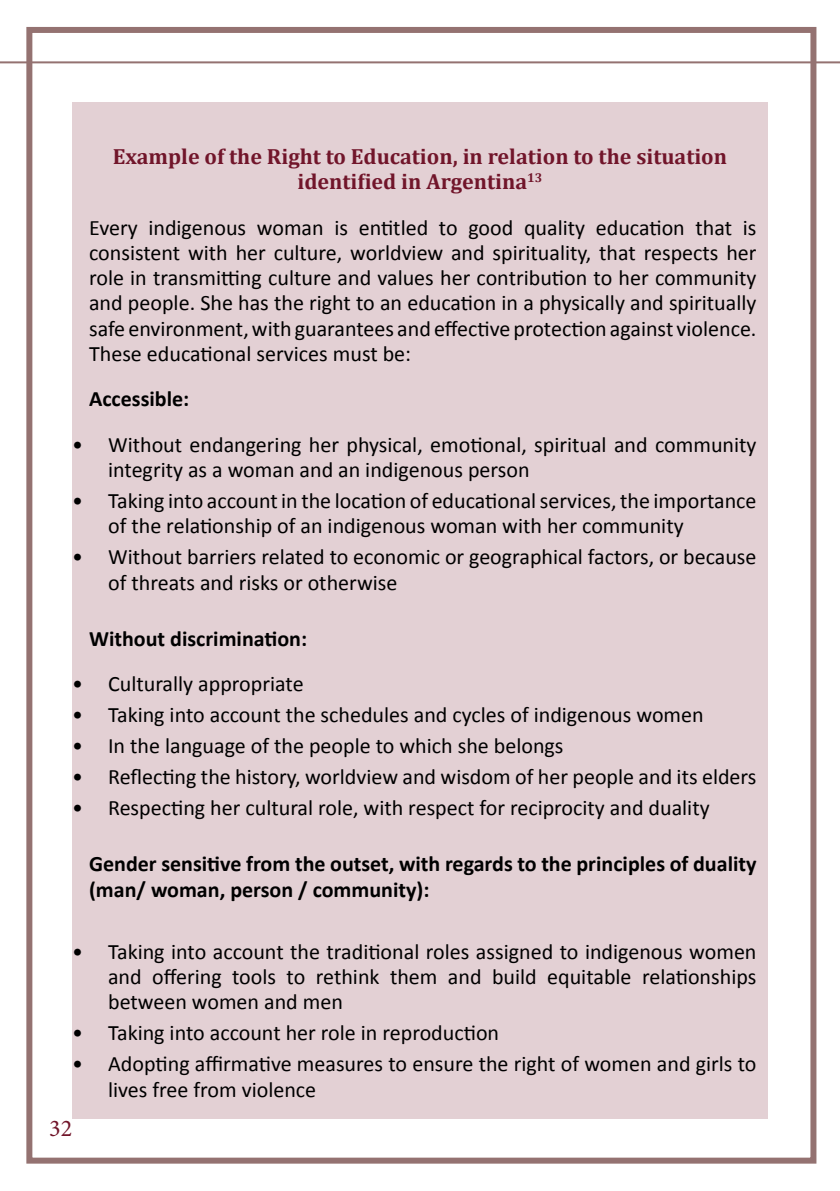
<style>
.page{position:relative;width:840px;height:1191px;background:#fff}
.page>*{position:absolute;margin:0;border:0;box-sizing:border-box;transform-origin:0 0}
.t1{font:24px "Minion Pro";color:#71152a}
.t2{font:22px/25.4px "Calibri";color:#000}
.t3{font:700 22px/25.2px "Calibri";color:#000}
.t4{font:700 22px/25.2px "Cambria";color:#71152a;text-align:center}
</style>
<div class="page">
<div style="left:26px;top:27px;width:790px;height:1136px;border:6px solid #947271"></div>
<hr style="left:0;top:61px;width:839px;height:2px;background:#947271">
<div style="left:72px;top:102px;width:695px;height:1017px;background:#e3d0d4"></div>
<p class="t4" style="left:113px;top:143px;width:615px">Example of the Right to Education, in relation to the situation identified in Argentina<sup>13</sup></p>
<p class="t2" style="left:89px;top:215px;width:668px;text-align:justify">Every indigenous woman is entitled to good quality education that is consistent with her culture, worldview and spirituality, that respects her role in transmitting culture and values her contribution to her community and people. She has the right to an education in a physically and spiritually safe environment, with guarantees and effective protection against violence.<br>These educational services must be:</p>
<p class="t3" style="left:89px;top:386px;width:102px">Accessible:</p>
<p class="t2" style="left:108px;top:432px;width:649px;text-indent:-36px">• Without endangering her physical, emotional, spiritual and community integrity as a woman and an indigenous person</p>
<p class="t2" style="left:108px;top:488px;width:649px;text-indent:-36px">• Taking into account in the location of educational services, the importance of the relationship of an indigenous woman with her community</p>
<p class="t2" style="left:108px;top:544px;width:649px;text-indent:-36px">• Without barriers related to economic or geographical factors, or because of threats and risks or otherwise</p>
<p class="t3" style="left:89px;top:626px;width:219px">Without discrimination:</p>
<p class="t2" style="left:72px;top:671px;width:233px">• Culturally appropriate</p>
<p class="t2" style="left:72px;top:702px;width:632px">• Taking into account the schedules and cycles of indigenous women</p>
<p class="t2" style="left:72px;top:733px;width:492px">• In the language of the people to which she belongs</p>
<p class="t2" style="left:72px;top:764px;width:685px">• Reflecting the history, worldview and wisdom of her people and its elders</p>
<p class="t2" style="left:72px;top:795px;width:638px">• Respecting her cultural role, with respect for reciprocity and duality</p>
<p class="t3" style="left:89px;top:851px;width:668px">Gender sensitive from the outset, with regards to the principles of duality (man/ woman, person / community):</p>
<p class="t2" style="left:108px;top:938px;width:649px;text-align:justify;text-indent:-36px">• Taking into account the traditional roles assigned to indigenous women and offering tools to rethink them and build equitable relationships between women and men</p>
<p class="t2" style="left:72px;top:1020px;width:428px">• Taking into account her role in reproduction</p>
<p class="t2" style="left:108px;top:1051px;width:649px;text-indent:-36px">• Adopting affirmative measures to ensure the right of women and girls to lives free from violence</p>
<p class="t1" style="left:49px;top:1112px;width:25px">32</p>
</div>
